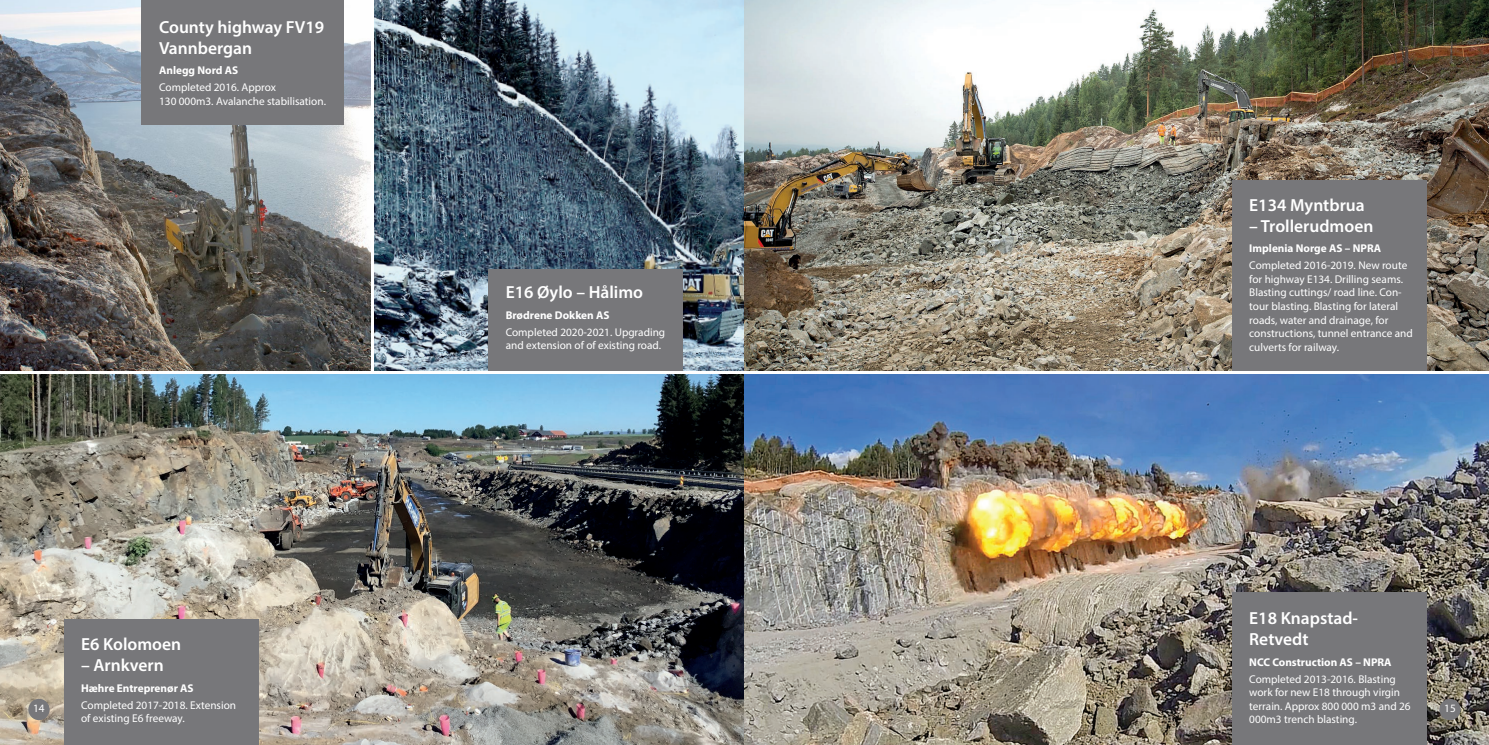
<style>
.page{position:relative;width:1489px;height:745px;background:#fff}
.page>*{position:absolute;margin:0;border:0;box-sizing:border-box;transform-origin:0 0}
.brødtxt{font:600 17.5px/21px "Myriad Pro";color:#fff}
.brødtxt-2{font:11.25px/13.5px "Myriad Pro";color:#fff}
.brødtxt-3{font:700 11.25px "Myriad Pro";color:#fff}
.kulepunkt_1{font:11.25px "Myriad Pro";color:#fff}
</style>
<div class="page">
<img style="left:0;top:0;width:370px;height:370px">
<img style="left:374px;top:0;width:370px;height:370px">
<img style="left:0;top:374px;width:744px;height:370px">
<img style="left:744px;top:374px;width:744px;height:370px">
<div style="left:488px;top:269px;width:195px;height:101px;background:#77777a"></div>
<div style="left:142px;top:0;width:202px;height:124px;background:#77777a"></div>
<div style="left:64px;top:618px;width:195px;height:126px;background:#77777a"></div>
<div style="left:1231px;top:592px;width:195px;height:152px;background:#77777a"></div>
<img style="left:744px;top:0;width:744px;height:370px">
<div style="left:1231px;top:180px;width:195px;height:190px;background:#77777a"></div>
<div style="left:28px;top:698px;width:22px;height:21px;background:#77777a;border-radius:50%"></div>
<div style="left:1439px;top:698px;width:21px;height:21px;background:#77777a;border-radius:50%"></div>
<p class="brødtxt" style="left:159px;top:16px;width:166px">County highway FV19<br>Vannbergan</p>
<p class="brødtxt-3" style="left:159px;top:63px;width:81px">Anlegg Nord AS</p>
<p class="brødtxt-2" style="left:159px;top:81px;width:168px">Completed 2016. Approx<br>130 000m3. Avalanche stabilisation.</p>
<p class="brødtxt" style="left:505px;top:281px;width:139px">E16 Øylo – Hålimo</p>
<p class="brødtxt-3" style="left:505px;top:307px;width:105px">Brødrene Dokken AS</p>
<p class="brødtxt-2" style="left:505px;top:325px;width:161px">Completed 2020-2021. Upgrading and extension of of existing road.</p>
<p class="brødtxt" style="left:1249px;top:194px;width:117px">E134 Myntbrua</p>
<p class="brødtxt" style="left:1249px;top:215px;width:126px">– Trollerudmoen</p>
<p class="brødtxt-3" style="left:1249px;top:241px;width:133px">Implenia Norge AS – NPRA</p>
<p class="brødtxt-2" style="left:1249px;top:258px;width:165px">Completed 2016-2019. New route for highway E134. Drilling seams.<br>Blasting cuttings/ road line. Con&shy;tour blasting. Blasting for lateral roads, water and drainage, for constructions, tunnel entrance and culverts for railway.</p>
<p class="brødtxt" style="left:1249px;top:607px;width:110px">E18 Knapstad-<br>Retvedt</p>
<p class="brødtxt-3" style="left:1249px;top:654px;width:144px">NCC Construction AS – NPRA</p>
<p class="brødtxt-2" style="left:1249px;top:671px;width:163px">Completed 2013-2016. Blasting work for new E18 through virgin terrain. Approx 800 000 m3 and 26<br>000m3 trench blasting.</p>
<p class="brødtxt" style="left:81px;top:632px;width:102px">E6 Kolomoen</p>
<p class="brødtxt" style="left:81px;top:653px;width:84px">– Arnkvern</p>
<p class="brødtxt-3" style="left:81px;top:680px;width:114px">Hæhre Entreprenør AS</p>
<p class="brødtxt-2" style="left:81px;top:697px;width:156px">Completed 2017-2018. Extension of existing E6 freeway.</p>
<p class="kulepunkt_1" style="left:33px;top:701px;width:13px">14</p>
<p class="kulepunkt_1" style="left:1443px;top:701px;width:13px">15</p>
</div>
